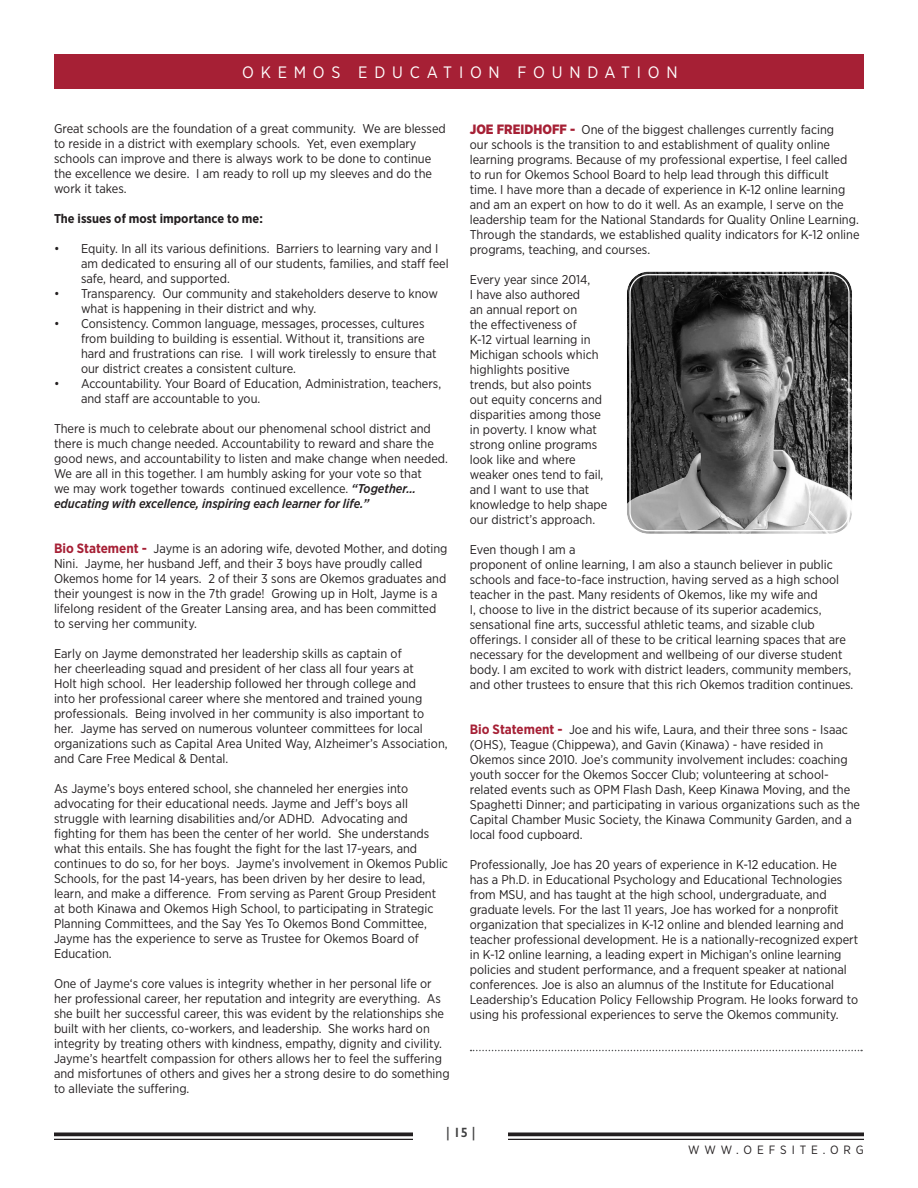
<style>
.page{position:relative;width:918px;height:1188px;background:#fff}
.page>*{position:absolute;margin:0;border:0;box-sizing:border-box;transform-origin:0 0}
.t1{font:16.5px "Gotham Narrow";letter-spacing:.41em;color:#fff}
.t2{font:600 13.5px "Gill Sans";color:#3e3e3f}
.t3{font:12.75px/15px "Gotham Narrow";color:#231f20}
.t4{font:700 12.75px "Gotham Narrow";color:#231f20}
.t5{font:12px "Gotham Narrow";letter-spacing:.41em;color:#231f20}
.s1{font-weight:500;font-style:italic}
.s2{font-weight:700;font-size:13.5px;color:#a62035}
.s3{font-weight:900;font-size:13.5px;color:#a62035}
</style>
<div class="page">
<div style="left:54px;top:54px;width:810px;height:35px;background:#a62035"></div>
<svg style="left:54px;top:1132px;width:810px;height:4px;background:#3e3b3c"></svg>
<hr style="left:54px;top:1139px;width:810px;height:1px;background:#231f20">
<div style="left:414px;top:1116px;width:94px;height:36px;background:#fff"></div>
<img style="left:628px;top:273px;width:223px;height:260px">
<div style="left:623px;top:268px;width:233px;height:270px;border:4px solid #fff;border-radius:24px"></div>
<div style="left:629px;top:274px;width:221px;height:257px;border:1px solid #fff;border-radius:19px"></div>
<svg style="left:471px;top:1050px;width:391px;height:1px"></svg>
<p class="t1" style="left:242px;top:62px;width:437px">OKEMOS EDUCATION FOUNDATION</p>
<p class="t3" style="left:54px;top:121px;width:393px">Great schools are the foundation of a great community. We are blessed to reside in a district with exemplary schools. Yet, even exemplary schools can improve and there is always work to be done to continue the excellence we desire. I am ready to roll up my sleeves and do the work it takes.</p>
<p class="t4" style="left:54px;top:211px;width:210px">The issues of most importance to me:</p>
<p class="t3" style="left:81px;top:241px;width:369px;text-indent:-27px">• Equity. In all its various definitions. Barriers to learning vary and I am dedicated to ensuring all of our students, families, and staff feel safe, heard, and supported.</p>
<p class="t3" style="left:81px;top:286px;width:359px;text-indent:-27px">• Transparency. Our community and stakeholders deserve to know what is happening in their district and why.</p>
<p class="t3" style="left:81px;top:316px;width:357px;text-indent:-27px">• Consistency. Common language, messages, processes, cultures from building to building is essential. Without it, transitions are hard and frustrations can rise. I will work tirelessly to ensure that our district creates a consistent culture.</p>
<p class="t3" style="left:81px;top:376px;width:362px;text-indent:-27px">• Accountability. Your Board of Education, Administration, teachers, and staff are accountable to you.</p>
<p class="t3" style="left:54px;top:421px;width:395px">There is much to celebrate about our phenomenal school district and there is much change needed. Accountability to reward and share the good news, and accountability to listen and make change when needed.<br>We are all in this together. I am humbly asking for your vote so that<br>we may work together towards continued excellence. <span class="s1">“Together… educating with excellence, inspiring each learner for life.”</span></p>
<p class="t3" style="left:54px;top:541px;width:395px"><span class="s2">Bio Statement -</span> Jayme is an adoring wife, devoted Mother, and doting Nini. Jayme, her husband Jeff, and their 3 boys have proudly called Okemos home for 14 years. 2 of their 3 sons are Okemos graduates and their youngest is now in the 7th grade! Growing up in Holt, Jayme is a lifelong resident of the Greater Lansing area, and has been committed to serving her community.</p>
<p class="t3" style="left:54px;top:646px;width:395px">Early on Jayme demonstrated her leadership skills as captain of<br>her cheerleading squad and president of her class all four years at<br>Holt high school. Her leadership followed her through college and<br>into her professional career where she mentored and trained young professionals. Being involved in her community is also important to<br>her. Jayme has served on numerous volunteer committees for local organizations such as Capital Area United Way, Alzheimer’s Association, and Care Free Medical &amp; Dental.</p>
<p class="t3" style="left:54px;top:781px;width:396px">As Jayme’s boys entered school, she channeled her energies into advocating for their educational needs. Jayme and Jeff’s boys all struggle with learning disabilities and/or ADHD. Advocating and fighting for them has been the center of her world. She understands what this entails. She has fought the fight for the last 17-years, and continues to do so, for her boys. Jayme’s involvement in Okemos Public Schools, for the past 14-years, has been driven by her desire to lead, learn, and make a difference. From serving as Parent Group President at both Kinawa and Okemos High School, to participating in Strategic Planning Committees, and the Say Yes To Okemos Bond Committee, Jayme has the experience to serve as Trustee for Okemos Board of Education.</p>
<p class="t3" style="left:54px;top:976px;width:397px">One of Jayme‘s core values is integrity whether in her personal life or her professional career, her reputation and integrity are everything. As she built her successful career, this was evident by the relationships she built with her clients, co-workers, and leadership. She works hard on integrity by treating others with kindness, empathy, dignity and civility.<br>Jayme’s heartfelt compassion for others allows her to feel the suffering and misfortunes of others and gives her a strong desire to do something to alleviate the suffering.</p>
<p class="t3" style="left:470px;top:122px;width:391px"><span class="s3">JOE FREIDHOFF -</span> One of the biggest challenges currently facing<br>our schools is the transition to and establishment of quality online learning programs. Because of my professional expertise, I feel called to run for Okemos School Board to help lead through this difficult<br>time. I have more than a decade of experience in K-12 online learning and am an expert on how to do it well. As an example, I serve on the leadership team for the National Standards for Quality Online Learning.<br>Through the standards, we established quality indicators for K-12 online programs, teaching, and courses.</p>
<p class="t3" style="left:470px;top:272px;width:139px">Every year since 2014,<br>I have also authored<br>an annual report on<br>the effectiveness of<br>K-12 virtual learning in<br>Michigan schools which highlights positive trends, but also points out equity concerns and disparities among those in poverty. I know what strong online programs look like and where weaker ones tend to fail, and I want to use that knowledge to help shape our district’s approach.</p>
<p class="t3" style="left:470px;top:542px;width:385px">Even though I am a<br>proponent of online learning, I am also a staunch believer in public schools and face-to-face instruction, having served as a high school teacher in the past. Many residents of Okemos, like my wife and<br>I, choose to live in the district because of its superior academics, sensational fine arts, successful athletic teams, and sizable club offerings. I consider all of these to be critical learning spaces that are necessary for the development and wellbeing of our diverse student body. I am excited to work with district leaders, community members, and other trustees to ensure that this rich Okemos tradition continues.</p>
<p class="t3" style="left:470px;top:722px;width:392px"><span class="s2">Bio Statement -</span> Joe and his wife, Laura, and their three sons - Isaac (OHS), Teague (Chippewa), and Gavin (Kinawa) - have resided in Okemos since 2010. Joe’s community involvement includes: coaching youth soccer for the Okemos Soccer Club; volunteering at school&shy;related events such as OPM Flash Dash, Keep Kinawa Moving, and the Spaghetti Dinner; and participating in various organizations such as the Capital Chamber Music Society, the Kinawa Community Garden, and a local food cupboard.</p>
<p class="t3" style="left:470px;top:857px;width:390px">Professionally, Joe has 20 years of experience in K-12 education. He has a Ph.D. in Educational Psychology and Educational Technologies from MSU, and has taught at the high school, undergraduate, and graduate levels. For the last 11 years, Joe has worked for a nonprofit organization that specializes in K-12 online and blended learning and teacher professional development. He is a nationally-recognized expert in K-12 online learning, a leading expert in Michigan’s online learning policies and student performance, and a frequent speaker at national conferences. Joe is also an alumnus of the Institute for Educational Leadership’s Education Policy Fellowship Program. He looks forward to using his professional experiences to serve the Okemos community.</p>
<p class="t2" style="left:446px;top:1125px;width:31px">| 15 |</p>
<p class="t5" style="left:688px;top:1142px;width:177px">WWW.OEFSITE.ORG</p>
</div>
